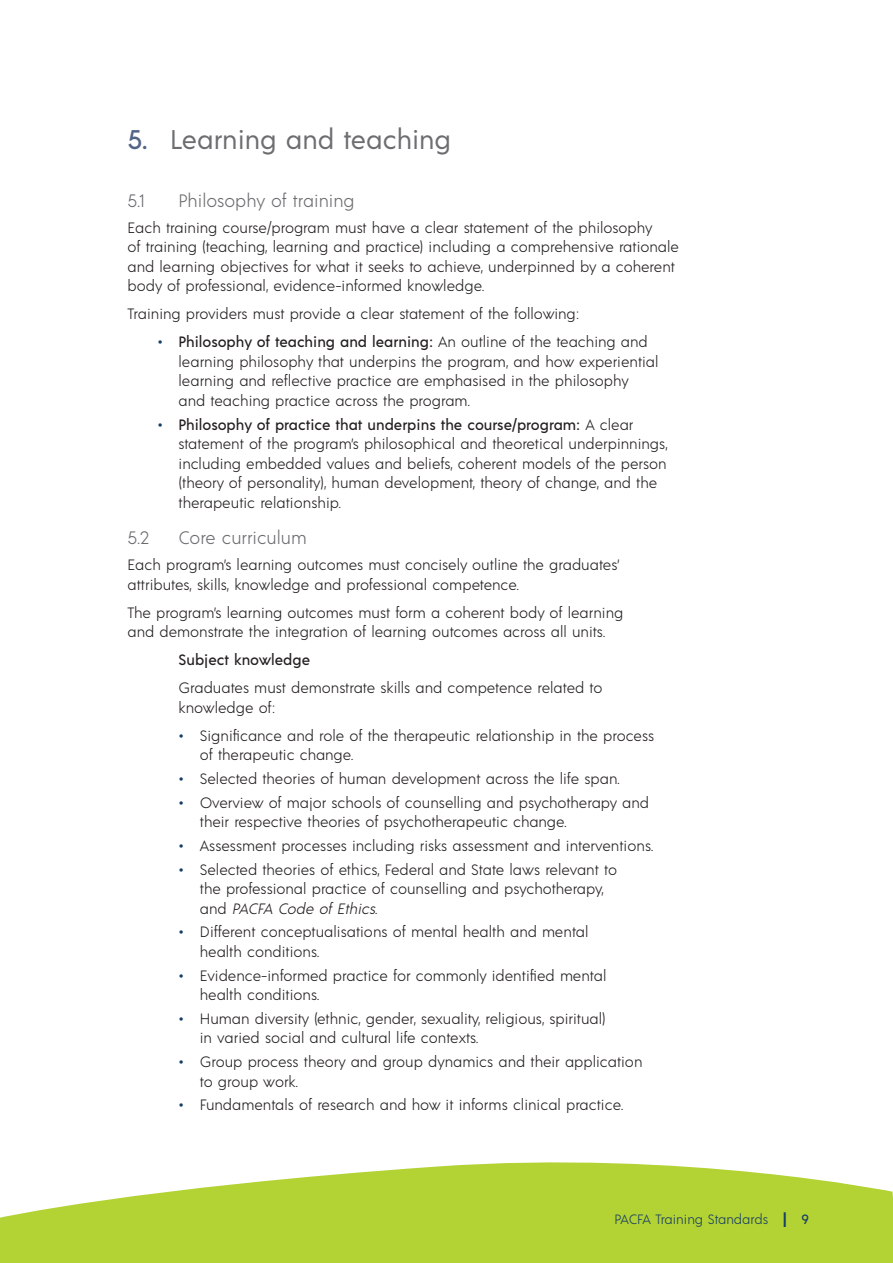
<style>
.page{position:relative;width:893px;height:1263px;background:#fff}
.page>*{position:absolute;margin:0;border:0;box-sizing:border-box;transform-origin:0 0}
.Heading_1{font:27px "Acre";color:#6c6d70}
.Heading_2{font:300 18px "Acre";color:#6c6d70}
.Body_Text{font:300 15px/19.5px "Acre";color:#231f20}
.Body_indent{font:500 15px "Acre";color:#231f20}
.t1{font:300 13.5px "Acre";color:#163e65}
.s1{font-weight:500;color:#526587}
.s2{font-weight:500;color:#163e65}
.s3{font-weight:500}
.s4{font-style:italic}
.s5{font-weight:500;font-size:21px}
</style>
<div class="page">
<svg style="left:0;top:1162px;width:893px;height:101px;fill:#b3d234"></svg>
<p class="Heading_1" style="left:128px;top:121px;width:325px"><span class="s1">5.</span> Learning and teaching</p>
<p class="Heading_2" style="left:128px;top:189px;width:18px">5.1</p>
<p class="Heading_2" style="left:179px;top:189px;width:177px">Philosophy of training</p>
<p class="Body_Text" style="left:128px;top:217px;width:553px">Each training course/program must have a clear statement of the philosophy<br>of training (teaching, learning and practice) including a comprehensive rationale and learning objectives for what it seeks to achieve, underpinned by a coherent body of professional, evidence-informed knowledge.</p>
<p class="Body_Text" style="left:128px;top:303px;width:453px">Training providers must provide a clear statement of the following:</p>
<p class="Body_Text" style="left:179px;top:331px;width:481px;text-indent:-21px"><span class="s2">•</span> <span class="s3">Philosophy of teaching and learning:</span> An outline of the teaching and learning philosophy that underpins the program, and how experiential learning and reflective practice are emphasised in the philosophy and teaching practice across the program.</p>
<p class="Body_Text" style="left:179px;top:414px;width:490px;text-indent:-21px"><span class="s2">•</span> <span class="s3">Philosophy of practice that underpins the course/program:</span> A clear statement of the program’s philosophical and theoretical underpinnings, including embedded values and beliefs, coherent models of the person (theory of personality), human development, theory of change, and the therapeutic relationship.</p>
<p class="Heading_2" style="left:128px;top:526px;width:23px">5.2</p>
<p class="Heading_2" style="left:179px;top:526px;width:130px">Core curriculum</p>
<p class="Body_Text" style="left:128px;top:554px;width:493px">Each program’s learning outcomes must concisely outline the graduates’ attributes, skills, knowledge and professional competence.</p>
<p class="Body_Text" style="left:128px;top:602px;width:497px">The program’s learning outcomes must form a coherent body of learning and demonstrate the integration of learning outcomes across all units.</p>
<p class="Body_indent" style="left:179px;top:649px;width:133px">Subject knowledge</p>
<p class="Body_Text" style="left:179px;top:677px;width:425px">Graduates must demonstrate skills and competence related to knowledge of:</p>
<p class="Body_Text" style="left:200px;top:725px;width:456px;text-indent:-21px"><span class="s2">•</span> Significance and role of the therapeutic relationship in the process of therapeutic change.</p>
<p class="Body_Text" style="left:179px;top:768px;width:443px"><span class="s2">•</span> Selected theories of human development across the life span.</p>
<p class="Body_Text" style="left:200px;top:792px;width:451px;text-indent:-21px"><span class="s2">•</span> Overview of major schools of counselling and psychotherapy and their respective theories of psychotherapeutic change.</p>
<p class="Body_Text" style="left:179px;top:835px;width:476px"><span class="s2">•</span> Assessment processes including risks assessment and interventions.</p>
<p class="Body_Text" style="left:200px;top:859px;width:419px;text-indent:-21px"><span class="s2">•</span> Selected theories of ethics, Federal and State laws relevant to the professional practice of counselling and psychotherapy,<br>a n d <span class="s4">PACFA Code of Ethics.</span></p>
<p class="Body_Text" style="left:200px;top:921px;width:390px;text-indent:-21px"><span class="s2">•</span> Different conceptualisations of mental health and mental health conditions.</p>
<p class="Body_Text" style="left:200px;top:965px;width:408px;text-indent:-21px"><span class="s2">•</span> Evidence-informed practice for commonly identified mental health conditions.</p>
<p class="Body_Text" style="left:200px;top:1008px;width:407px;text-indent:-21px"><span class="s2">•</span> Human diversity (ethnic, gender, sexuality, religious, spiritual) in varied social and cultural life contexts.</p>
<p class="Body_Text" style="left:200px;top:1051px;width:444px;text-indent:-21px"><span class="s2">•</span> Group process theory and group dynamics and their application to group work.</p>
<p class="Body_Text" style="left:179px;top:1094px;width:446px"><span class="s2">•</span> Fundamentals of research and how it informs clinical practice.</p>
<p class="t1" style="left:614px;top:1210px;width:196px">PACFA Training Standards <span class="s5">I</span> <span class="s3">9</span></p>
</div>
